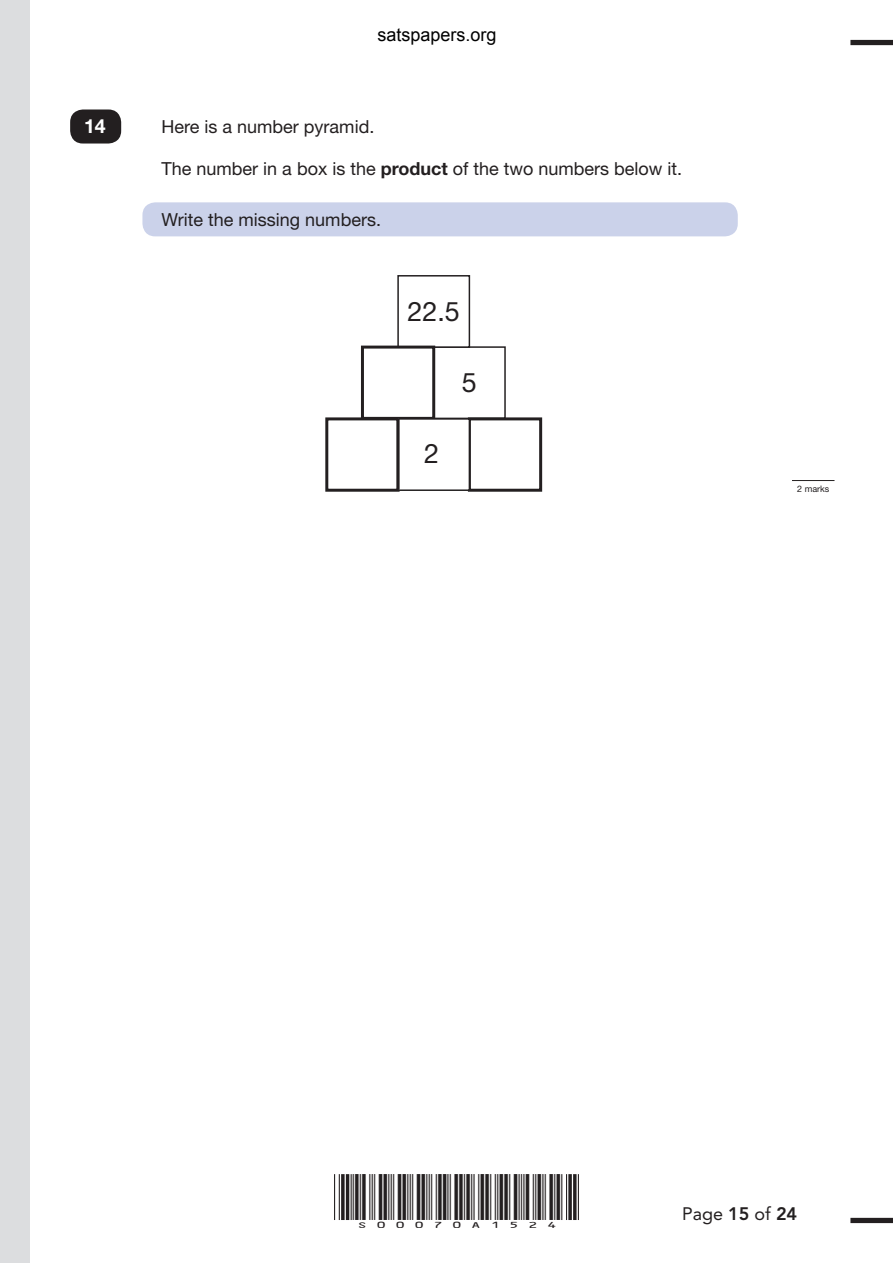
<style>
.page{position:relative;width:893px;height:1263px;background:#fff}
.page>*{position:absolute;margin:0;border:0;box-sizing:border-box;transform-origin:0 0}
.t1{font:26.85px "Helvetica Neue LT Std";color:#231f20}
.t2{font:700 19.5px "Helvetica Neue LT Std";color:#fff}
.t3{font:18px "Helvetica Neue LT Std";color:#231f20}
.t4{font:18px "Arial";color:#000}
.t5{font:18px "Avenir LT Std";color:#231f20}
.t6{font:15px "ID Automation HC39 M";color:#231f20;scale:1.3 1}
.t7{font:9px "Helvetica Neue LT Std";color:#231f20}
.s1{font-weight:700}
.s2{font-weight:800}
</style>
<div class="page">
<div style="left:142px;top:202px;width:596px;height:34px;background:#cbd2ea;border-radius:13px"></div>
<div style="left:433px;top:346px;width:73px;height:73px;border:1px solid #231f20"></div>
<div style="left:468px;top:417px;width:74px;height:75px;border:3px solid #231f20"></div>
<div style="left:397px;top:275px;width:73px;height:73px;border:1px solid #231f20"></div>
<div style="left:361px;top:346px;width:74px;height:74px;border:3px solid #231f20"></div>
<div style="left:325px;top:417px;width:75px;height:75px;border:3px solid #231f20"></div>
<div style="left:397px;top:418px;width:73px;height:73px;border:1px solid #231f20"></div>
<hr style="left:397px;top:418px;width:3px;height:72px;background:#231f20">
<div style="left:70px;top:109px;width:51px;height:35px;background:#231f20;border-radius:13px"></div>
<hr style="left:792px;top:480px;width:42px;height:1px;background:#231f20">
<div style="left:850px;top:1218px;width:43px;height:5px;background:#231f20"></div>
<div style="left:850px;top:40px;width:43px;height:5px;background:#231f20"></div>
<hr style="left:351px;top:1174px;width:1px;height:46px;background:#231f20">
<hr style="left:339px;top:1174px;width:1px;height:46px;background:#231f20">
<hr style="left:334px;top:1174px;width:1px;height:46px;background:#231f20">
<hr style="left:346px;top:1174px;width:3px;height:46px;background:#231f20">
<svg style="left:341px;top:1174px;width:4px;height:46px"></svg>
<hr style="left:578px;top:1174px;width:1px;height:46px;background:#231f20">
<hr style="left:566px;top:1174px;width:1px;height:46px;background:#231f20">
<hr style="left:561px;top:1174px;width:1px;height:46px;background:#231f20">
<svg style="left:573px;top:1174px;width:4px;height:46px"></svg>
<svg style="left:568px;top:1174px;width:4px;height:46px"></svg>
<div style="left:0;top:0;width:30px;height:1263px;background:#dcdddf"></div>
<p class="t2" style="left:84px;top:114px;width:23px">14</p>
<p class="t4" style="left:377px;top:26px;width:120px">satspapers.org</p>
<p class="t3" style="left:162px;top:116px;width:214px">Here is a number pyramid.</p>
<p class="t3" style="left:162px;top:158px;width:522px">The number in a box is the <span class="s1">product</span> of the two numbers below it.</p>
<p class="t3" style="left:162px;top:209px;width:221px">Write the missing numbers.</p>
<p class="t1" style="left:408px;top:295px;width:54px">22.5</p>
<p class="t1" style="left:424px;top:438px;width:16px">2</p>
<p class="t1" style="left:462px;top:366px;width:16px">5</p>
<p class="t7" style="left:797px;top:484px;width:34px">2 marks</p>
<p class="t6" style="left:353px;top:1206px;width:162px">S00070A1524</p>
<p class="t5" style="left:682px;top:1204px;width:117px">Page <span class="s2">15</span> of <span class="s2">24</span></p>
</div>
